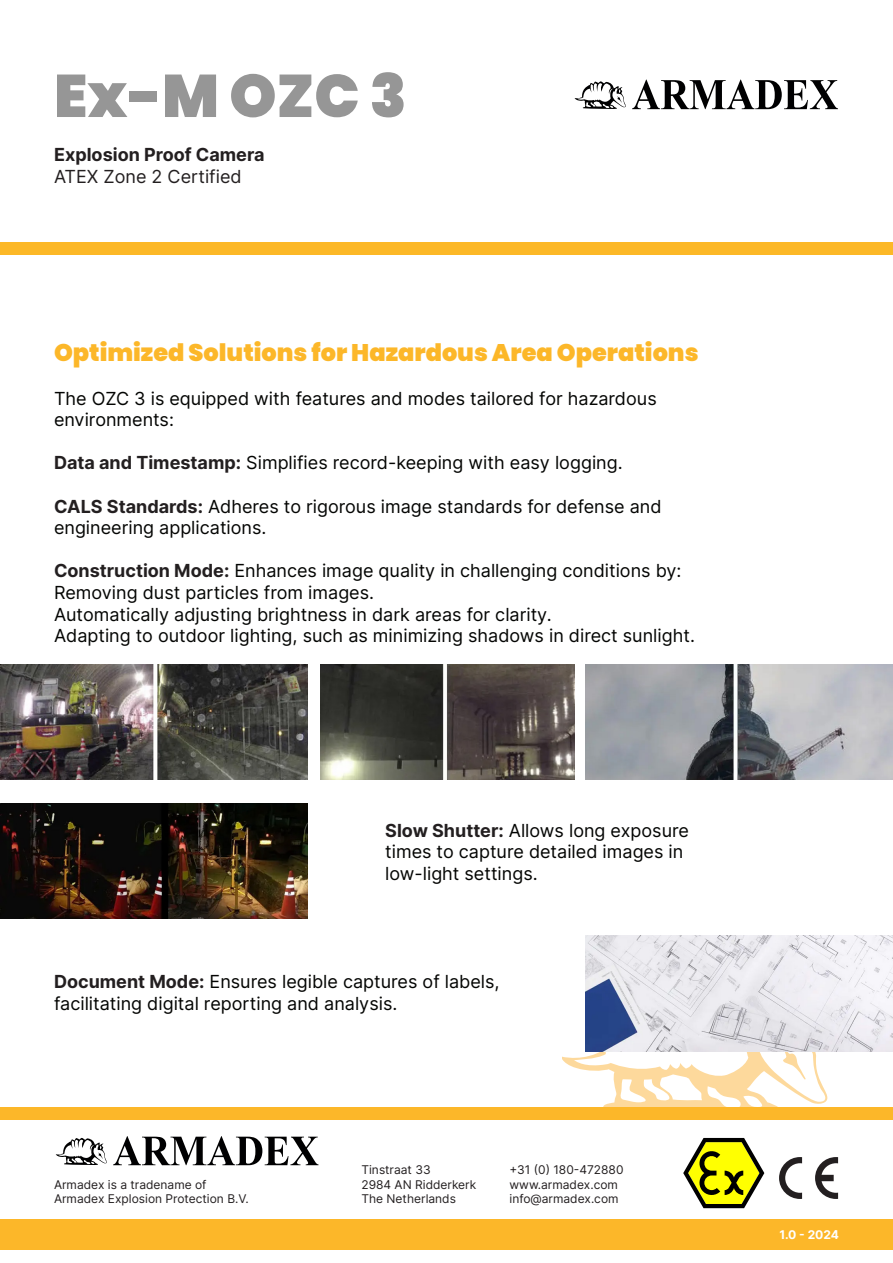
<style>
.page{position:relative;width:893px;height:1263px;background:#fff}
.page>*{position:absolute;margin:0;border:0;box-sizing:border-box;transform-origin:0 0}
.t1{font:900 60px "Poppins";color:#969696}
.t2{font:900 24px "Poppins";color:#fcb729}
.t3{font:18px/21.6px "Inter";color:#040503}
.t4{font:700 18px "Inter";color:#231f20}
.t5{font:18px "Inter";color:#231f20}
.t6{font:12px/14.4px "Inter";color:#231f20}
.t7{font:700 12px "Inter";color:#fff}
.s1{font-weight:700;color:#231f20}
</style>
<div class="page">
<svg style="left:562px;top:1051px;width:268px;height:56px"></svg>
<div style="left:0;top:1107px;width:893px;height:13px;background:#fcb729"></div>
<div style="left:0;top:1220px;width:893px;height:30px;background:#fcb729"></div>
<svg style="left:683px;top:1138px;width:81px;height:70px"></svg>
<svg style="left:779px;top:1157px;width:23px;height:42px"></svg>
<svg style="left:815px;top:1157px;width:23px;height:42px"></svg>
<svg style="left:56px;top:1138px;width:51px;height:27px"></svg>
<svg style="left:113px;top:1136px;width:205px;height:29px"></svg>
<div style="left:0;top:243px;width:893px;height:12px;background:#fcb827"></div>
<svg style="left:575px;top:81px;width:51px;height:28px"></svg>
<svg style="left:632px;top:80px;width:206px;height:29px"></svg>
<img style="left:585px;top:664px;width:308px;height:115px">
<img style="left:0;top:803px;width:308px;height:116px">
<img style="left:585px;top:936px;width:308px;height:115px">
<img style="left:0;top:664px;width:308px;height:115px">
<img style="left:321px;top:664px;width:253px;height:115px">
<h1 class="t1" style="left:54px;top:61px;width:354px">Ex-M OZC 3</h1>
<p class="t4" style="left:54px;top:141px;width:212px">Explosion Proof Camera</p>
<p class="t5" style="left:54px;top:163px;width:189px">ATEX Zone 2 Certified</p>
<p class="t2" style="left:54px;top:339px;width:646px">Optimized Solutions for Hazardous Area Operations</p>
<p class="t3" style="left:54px;top:387px;width:604px">The OZC 3 is equipped with features and modes tailored for hazardous</p>
<p class="t3" style="left:54px;top:408px;width:122px">environments:</p>
<p class="t3" style="left:54px;top:452px;width:570px"><span class="s1">Data and Timestamp:</span> Simplifies record-keeping with easy logging.</p>
<p class="t3" style="left:54px;top:495px;width:609px"><span class="s1">CALS Standards:</span> Adheres to rigorous image standards for defense and</p>
<p class="t3" style="left:54px;top:516px;width:214px">engineering applications.</p>
<p class="t3" style="left:54px;top:560px;width:629px"><span class="s1">Construction Mode:</span> Enhances image quality in challenging conditions by:</p>
<p class="t3" style="left:54px;top:581px;width:322px">Removing dust particles from images.</p>
<p class="t3" style="left:54px;top:603px;width:499px">Automatically adjusting brightness in dark areas for clarity.</p>
<p class="t3" style="left:54px;top:624px;width:642px">Adapting to outdoor lighting, such as minimizing shadows in direct sunlight.</p>
<p class="t3" style="left:385px;top:819px;width:305px"><span class="s1">Slow Shutter:</span> Allows long exposure times to capture detailed images in low-light settings.</p>
<p class="t3" style="left:54px;top:970px;width:447px"><span class="s1">Document Mode:</span> Ensures legible captures of labels,</p>
<p class="t3" style="left:54px;top:992px;width:345px">facilitating digital reporting and analysis.</p>
<p class="t6" style="left:54px;top:1177px;width:196px">Armadex is a tradename of<br>Armadex Explosion Protection B.V.</p>
<p class="t6" style="left:361px;top:1162px;width:116px">Tinstraat 33<br>2984 AN Ridderkerk<br>The Netherlands</p>
<p class="t6" style="left:509px;top:1162px;width:115px">+31 (0) 180-472880 www.armadex.com info@armadex.com</p>
<p class="t7" style="left:780px;top:1225px;width:61px">1.0 - 2024</p>
</div>
